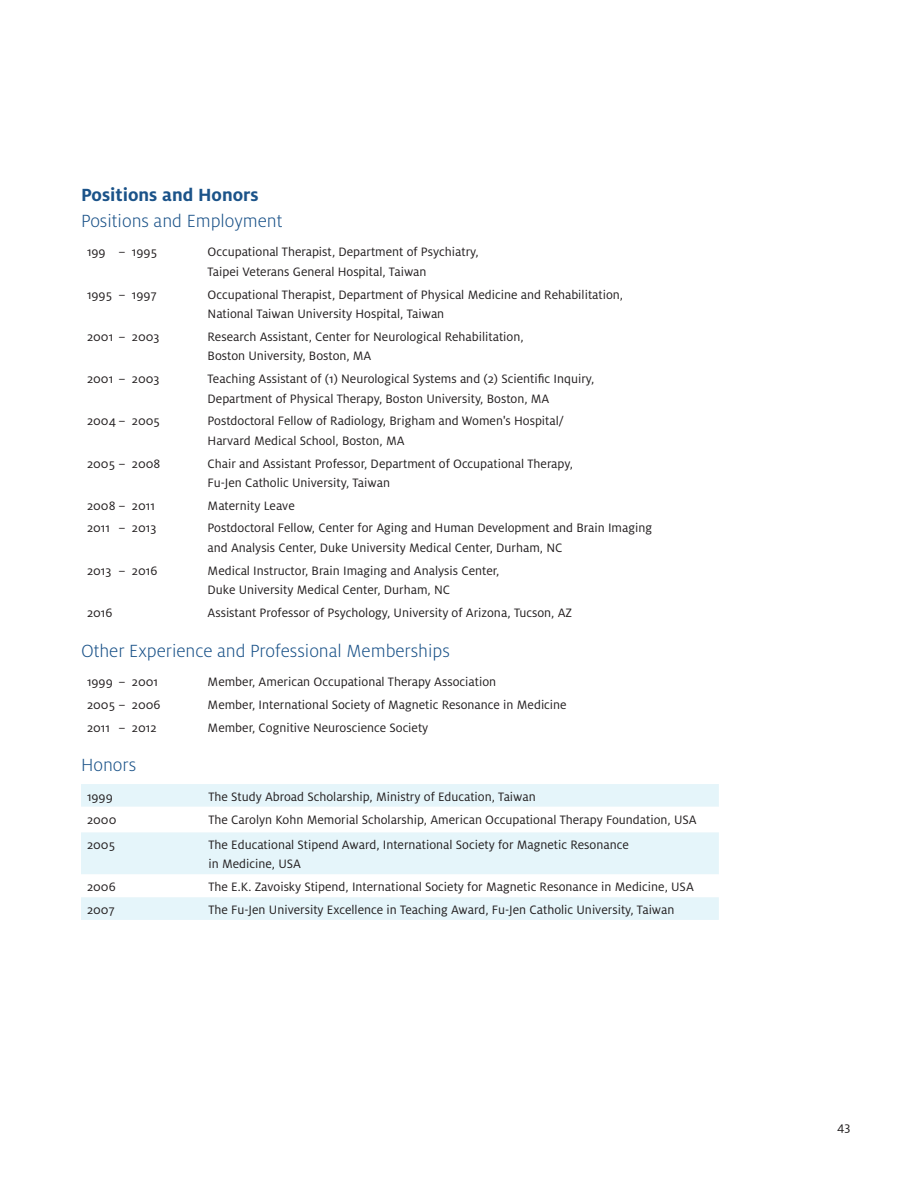
<style>
.page{position:relative;width:918px;height:1188px;background:#fff}
.page>*{position:absolute;margin:0;border:0;box-sizing:border-box;transform-origin:0 0}
.t1{font:300 19.5px "Milo OT";color:#1b5389}
.t2{font:700 19.5px "Milo OT";color:#1b5389}
.t3{font:13.5px/19.5px "Milo OT";color:#231f20}
</style>
<div class="page">
<div style="left:81px;top:784px;width:638px;height:136px;background:#e5f5fa"></div>
<svg style="left:81px;top:807px;width:638px;height:90px"></svg>
<p class="t2" style="left:81px;top:184px;width:179px">Positions and Honors</p>
<p class="t1" style="left:81px;top:210px;width:203px">Positions and Employment</p>
<p class="t3" style="left:87px;top:243px;width:71px">199 – 1995</p>
<p class="t3" style="left:208px;top:243px;width:273px">Occupational Therapist, Department of Psychiatry,<br>Taipei Veterans General Hospital, Taiwan</p>
<p class="t3" style="left:87px;top:285px;width:71px">1995 – 1997</p>
<p class="t3" style="left:208px;top:285px;width:417px">Occupational Therapist, Department of Physical Medicine and Rehabilitation,<br>National Taiwan University Hospital, Taiwan</p>
<p class="t3" style="left:87px;top:327px;width:74px">2001 – 2003</p>
<p class="t3" style="left:208px;top:327px;width:318px">Research Assistant, Center for Neurological Rehabilitation,<br>Boston University, Boston, MA</p>
<p class="t3" style="left:87px;top:369px;width:74px">2001 – 2003</p>
<p class="t3" style="left:208px;top:369px;width:388px">Teaching Assistant of (1) Neurological Systems and (2) Scientific Inquiry,<br>Department of Physical Therapy, Boston University, Boston, MA</p>
<p class="t3" style="left:87px;top:411px;width:74px">2004 – 2005</p>
<p class="t3" style="left:208px;top:411px;width:358px">Postdoctoral Fellow of Radiology, Brigham and Women's Hospital/<br>Harvard Medical School, Boston, MA</p>
<p class="t3" style="left:87px;top:454px;width:75px">2005 – 2008</p>
<p class="t3" style="left:208px;top:454px;width:367px">Chair and Assistant Professor, Department of Occupational Therapy,<br>Fu-Jen Catholic University, Taiwan</p>
<p class="t3" style="left:87px;top:496px;width:70px">2008 – 2011</p>
<p class="t3" style="left:208px;top:496px;width:89px">Maternity Leave</p>
<p class="t3" style="left:87px;top:519px;width:71px">2011 – 2013</p>
<p class="t3" style="left:208px;top:519px;width:446px">Postdoctoral Fellow, Center for Aging and Human Development and Brain Imaging and Analysis Center, Duke University Medical Center, Durham, NC</p>
<p class="t3" style="left:87px;top:561px;width:72px">2013 – 2016</p>
<p class="t3" style="left:208px;top:561px;width:293px">Medical Instructor, Brain Imaging and Analysis Center,<br>Duke University Medical Center, Durham, NC</p>
<p class="t3" style="left:87px;top:603px;width:27px">2016</p>
<p class="t3" style="left:208px;top:603px;width:366px">Assistant Professor of Psychology, University of Arizona, Tucson, AZ</p>
<p class="t1" style="left:81px;top:640px;width:370px">Other Experience and Professional Memberships</p>
<p class="t3" style="left:87px;top:672px;width:73px">1999 – 2001</p>
<p class="t3" style="left:208px;top:672px;width:290px">Member, American Occupational Therapy Association</p>
<p class="t3" style="left:87px;top:695px;width:75px">2005 – 2006</p>
<p class="t3" style="left:208px;top:695px;width:361px">Member, International Society of Magnetic Resonance in Medicine</p>
<p class="t3" style="left:87px;top:718px;width:71px">2011 – 2012</p>
<p class="t3" style="left:208px;top:718px;width:222px">Member, Cognitive Neuroscience Society</p>
<p class="t1" style="left:81px;top:755px;width:57px">Honors</p>
<p class="t3" style="left:87px;top:787px;width:27px">1999</p>
<p class="t3" style="left:208px;top:787px;width:329px">The Study Abroad Scholarship, Ministry of Education, Taiwan</p>
<p class="t3" style="left:87px;top:810px;width:31px">2000</p>
<p class="t3" style="left:208px;top:810px;width:490px">The Carolyn Kohn Memorial Scholarship, American Occupational Therapy Foundation, USA</p>
<p class="t3" style="left:87px;top:835px;width:29px">2005</p>
<p class="t3" style="left:208px;top:835px;width:422px">The Educational Stipend Award, International Society for Magnetic Resonance in Medicine, USA</p>
<p class="t3" style="left:87px;top:877px;width:30px">2006</p>
<p class="t3" style="left:208px;top:877px;width:487px">The E.K. Zavoisky Stipend, International Society for Magnetic Resonance in Medicine, USA</p>
<p class="t3" style="left:87px;top:900px;width:29px">2007</p>
<p class="t3" style="left:208px;top:900px;width:468px">The Fu-Jen University Excellence in Teaching Award, Fu-Jen Catholic University, Taiwan</p>
<p class="t3" style="left:837px;top:1117px;width:15px">43</p>
</div>
